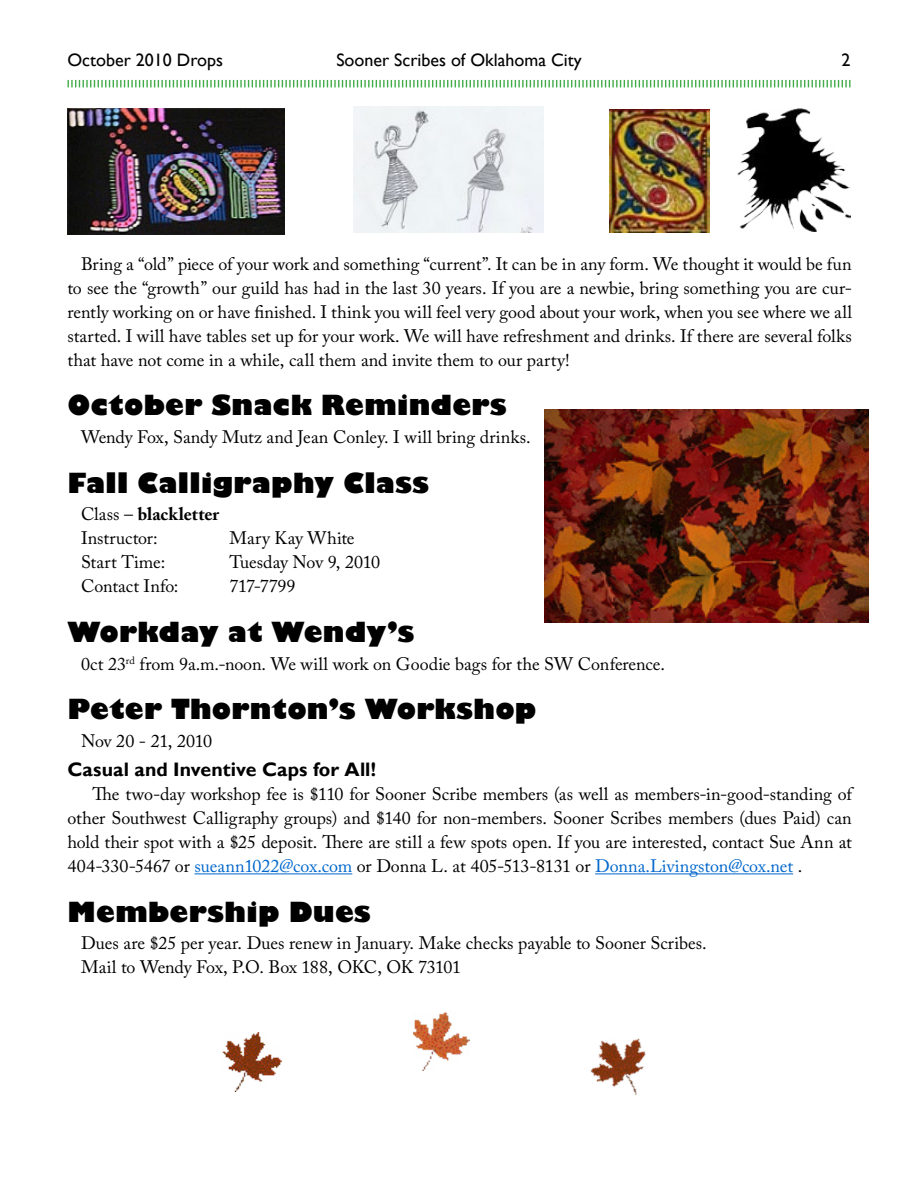
<style>
.page{position:relative;width:918px;height:1188px;background:#fff}
.page>*{position:absolute;margin:0;border:0;box-sizing:border-box;transform-origin:0 0}
.Headline{font:800 27px "Gill Sans";letter-spacing:.01em;color:#000}
.Body_Head{font:700 19.5px "Gill Sans";letter-spacing:.005em;color:#000}
.Body_Text{font:18px/24px "Adobe Caslon Pro";letter-spacing:-.005em;color:#000;text-align:justify}
.t1{font:18px "Gill Sans";color:#000}
.Body_Text-2{font:700 18px "Adobe Caslon Pro";color:#000}
.Body_Text-3{font:18px "Adobe Caslon Pro";letter-spacing:.015em;color:#000}
.s1{font-weight:400}
.s2{color:#06c}
</style>
<div class="page">
<img style="left:354px;top:106px;width:189px;height:127px">
<img style="left:609px;top:110px;width:101px;height:123px">
<img style="left:68px;top:108px;width:216px;height:127px">
<img style="left:738px;top:108px;width:112px;height:123px">
<img style="left:545px;top:409px;width:324px;height:214px">
<img style="left:222px;top:1032px;width:59px;height:60px">
<img style="left:590px;top:1038px;width:56px;height:57px">
<img style="left:414px;top:1012px;width:55px;height:59px">
<svg style="left:67px;top:79px;width:784px;height:9px"></svg>
<hr style="left:194px;top:873px;width:158px;height:1px;background:#06c">
<hr style="left:595px;top:873px;width:198px;height:1px;background:#06c">
<p class="t1" style="left:68px;top:50px;width:157px">October 2010 Drops</p>
<p class="t1" style="left:336px;top:50px;width:247px">Sooner Scribes of Oklahoma City</p>
<p class="t1" style="left:842px;top:50px;width:10px">2</p>
<p class="Body_Text" style="left:68px;top:252px;width:786px;text-indent:14px">Bring a “old” piece of your work and something “current”. It can be in any form. We thought it would be fun to see the “growth” our guild has had in the last 30 years. If you are a newbie, bring something you are cur&shy;rently working on or have finished. I think you will feel very good about your work, when you see where we all started. I will have tables set up for your work. We will have refreshment and drinks. If there are several folks that have not come in a while, call them and invite them to our party!</p>
<p class="Headline" style="left:68px;top:388px;width:441px">October Snack Reminders</p>
<p class="Body_Text" style="left:81px;top:425px;width:451px">Wendy Fox, Sandy Mutz and Jean Conley. I will bring drinks.</p>
<p class="Headline" style="left:68px;top:466px;width:363px">Fall Calligraphy Class</p>
<p class="Body_Text-2" style="left:81px;top:504px;width:140px"><span class="s1">Class –</span> blackletter</p>
<p class="Body_Text" style="left:81px;top:526px;width:78px">Instructor:</p>
<p class="Body_Text-3" style="left:230px;top:528px;width:127px">Mary Kay White</p>
<p class="Body_Text" style="left:81px;top:550px;width:86px">Start Time:</p>
<p class="Body_Text" style="left:230px;top:550px;width:152px">Tuesday Nov 9, 2010</p>
<p class="Body_Text" style="left:81px;top:574px;width:99px">Contact Info:</p>
<p class="Body_Text" style="left:230px;top:574px;width:68px">717-7799</p>
<p class="Headline" style="left:68px;top:615px;width:348px">Workday at Wendy’s</p>
<p class="Body_Text" style="left:81px;top:651px;width:586px">0ct 23<sup>rd</sup> from 9a.m.-noon. We will work on Goodie bags for the SW Conference.</p>
<p class="Headline" style="left:68px;top:692px;width:471px">Peter Thornton’s Workshop</p>
<p class="Body_Text" style="left:81px;top:729px;width:133px">Nov 20 - 21, 2010</p>
<p class="Body_Head" style="left:68px;top:758px;width:310px">Casual and Inventive Caps for All!</p>
<p class="Body_Text" style="left:68px;top:782px;width:786px;text-indent:25px">The two-day workshop fee is $110 for Sooner Scribe members (as well as members-in-good-standing of other Southwest Calligraphy groups) and $140 for non-members. Sooner Scribes members (dues Paid) can hold their spot with a $25 deposit. There are still a few spots open. If you are interested, contact Sue Ann at 404-330-5467 or <span class="s2">sueann1022@cox.com</span> or Donna L. at 405-513-8131 or <span class="s2">Donna.Livingston@cox.net</span> .</p>
<p class="Headline" style="left:68px;top:895px;width:305px">Membership Dues</p>
<p class="Body_Text" style="left:81px;top:931px;width:627px">Dues are $25 per year. Dues renew in January. Make checks payable to Sooner Scribes.</p>
<p class="Body_Text" style="left:81px;top:955px;width:382px">Mail to Wendy Fox, P.O. Box 188, OKC, OK 73101</p>
</div>
